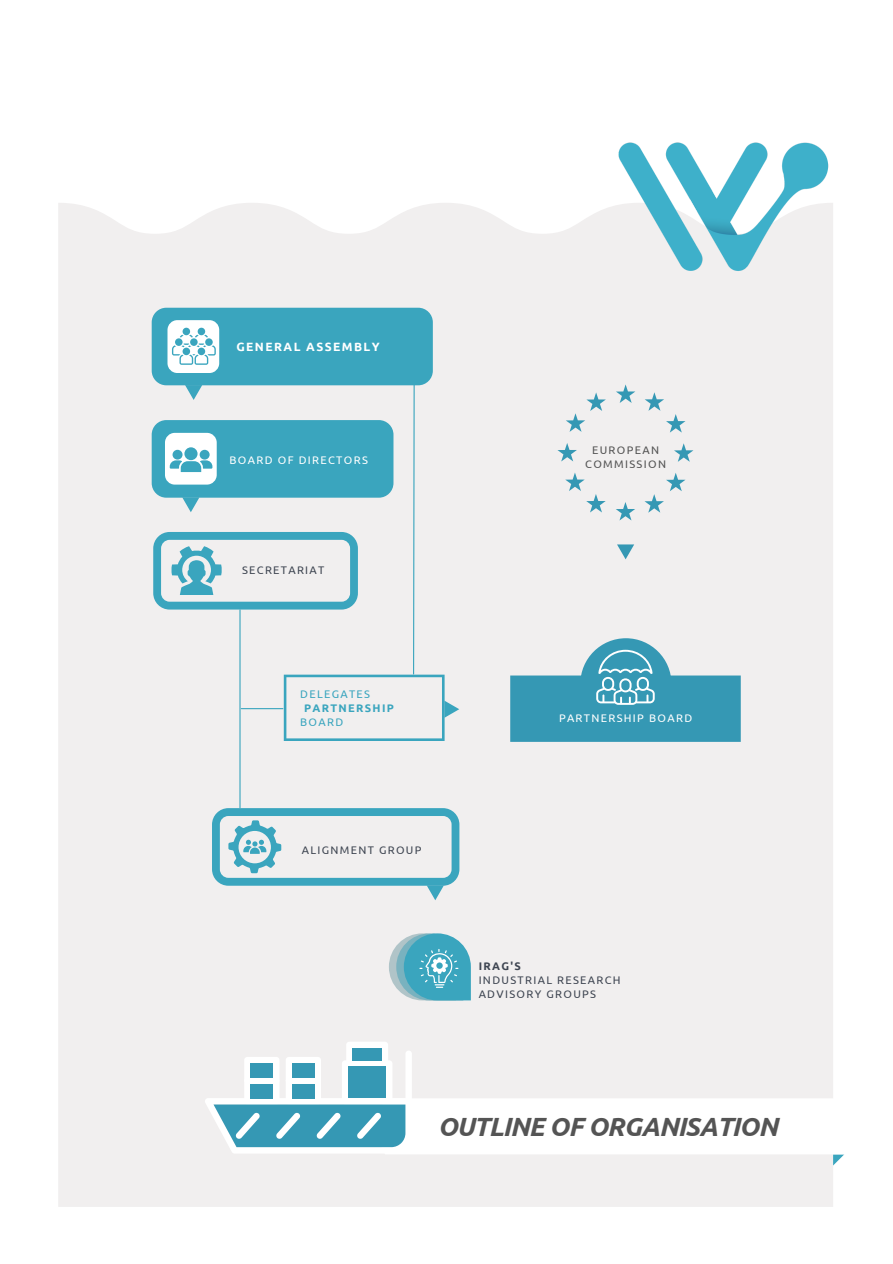
<style>
.page{position:relative;width:893px;height:1264px;background:#fff}
.page>*{position:absolute;margin:0;border:0;box-sizing:border-box;transform-origin:0 0}
.t1{font:italic 700 26.25px "Ubuntu";letter-spacing:-.03em;color:#545454}
.t2{font:700 12px "Ubuntu";letter-spacing:.12em;color:#fff}
.t3{font:10.95px/13.5px "Ubuntu";letter-spacing:.12em;color:#3f4652}
.t4{font:10.95px "Ubuntu";letter-spacing:.12em;color:#fff}
.t5{font:10.95px/13.8px "Ubuntu";letter-spacing:.12em;color:#545454;text-align:center}
.t6{font:10.95px "Ubuntu";letter-spacing:.12em;color:#3aa5be}
.t7{font:700 10.95px "Ubuntu";letter-spacing:.12em;color:#3aa5be}
.t8{font:700 10.95px "Ubuntu";color:#3f4652}
</style>
<div class="page">
<div style="left:58px;top:203px;width:775px;height:1003px;background:#f1efef"></div>
<svg style="left:389px;top:933px;width:82px;height:67px;background:#6fb8c9"></svg>
<svg style="left:444px;top:700px;width:15px;height:17px"></svg>
<div style="left:285px;top:676px;width:158px;height:63px;background:#f1efef"></div>
<hr style="left:284px;top:677px;width:2px;height:61px;background:#3aa5be">
<hr style="left:442px;top:677px;width:2px;height:61px;background:#3aa5be">
<hr style="left:286px;top:738px;width:156px;height:3px;background:#3aa5be">
<hr style="left:286px;top:674px;width:156px;height:3px;background:#3aa5be">
<hr style="left:241px;top:708px;width:42px;height:1px;background:#3aa5be">
<svg style="left:412px;top:385px;width:3px;height:290px"></svg>
<svg style="left:185px;top:385px;width:17px;height:15px"></svg>
<div style="left:152px;top:308px;width:281px;height:77px;background:#3aa5be;border-radius:15px"></div>
<div style="left:167px;top:320px;width:52px;height:53px;background:#fff;border-radius:10px"></div>
<div style="left:182px;top:328px;width:8px;height:7px;background:#3aa5be;border-radius:50%"></div>
<div style="left:198px;top:328px;width:7px;height:7px;background:#3aa5be;border-radius:50%"></div>
<div style="left:175px;top:338px;width:7px;height:8px;background:#3aa5be;border-radius:50%"></div>
<div style="left:190px;top:338px;width:8px;height:8px;background:#3aa5be;border-radius:50%"></div>
<div style="left:205px;top:338px;width:8px;height:8px;background:#3aa5be;border-radius:50%"></div>
<svg style="left:180px;top:335px;width:28px;height:2px"></svg>
<svg style="left:172px;top:343px;width:44px;height:22px"></svg>
<svg style="left:182px;top:497px;width:17px;height:15px"></svg>
<div style="left:152px;top:420px;width:241px;height:77px;background:#3aa5be;border-radius:15px"></div>
<div style="left:165px;top:433px;width:52px;height:51px;background:#fff;border-radius:10px"></div>
<div style="left:172px;top:450px;width:10px;height:9px;background:#3aa5be;border-radius:50%"></div>
<div style="left:200px;top:450px;width:10px;height:9px;background:#3aa5be;border-radius:50%"></div>
<div style="left:184px;top:447px;width:13px;height:13px;background:#3aa5be;border-radius:50%"></div>
<svg style="left:170px;top:460px;width:42px;height:12px"></svg>
<hr style="left:239px;top:610px;width:1px;height:197px;background:#3aa5be">
<svg style="left:153px;top:532px;width:205px;height:77px"></svg>
<svg style="left:205px;top:1041px;width:639px;height:124px"></svg>
<div style="left:352px;top:1048px;width:29px;height:12px;background:#3598b4"></div>
<div style="left:348px;top:1066px;width:38px;height:32px;background:#3598b4"></div>
<div style="left:292px;top:1063px;width:22px;height:14px;background:#3598b4"></div>
<div style="left:292px;top:1083px;width:22px;height:15px;background:#3598b4"></div>
<div style="left:251px;top:1083px;width:22px;height:15px;background:#3598b4"></div>
<div style="left:251px;top:1063px;width:22px;height:14px;background:#3598b4"></div>
<svg style="left:616px;top:384px;width:19px;height:19px"></svg>
<svg style="left:644px;top:392px;width:41px;height:40px"></svg>
<svg style="left:674px;top:443px;width:19px;height:19px"></svg>
<svg style="left:644px;top:472px;width:41px;height:40px"></svg>
<svg style="left:615px;top:502px;width:20px;height:18px"></svg>
<svg style="left:565px;top:472px;width:40px;height:40px"></svg>
<svg style="left:557px;top:443px;width:20px;height:18px"></svg>
<svg style="left:565px;top:392px;width:40px;height:40px"></svg>
<svg style="left:617px;top:544px;width:17px;height:15px"></svg>
<div style="left:580px;top:638px;width:91px;height:91px;background:#3598b4;border-radius:50%"></div>
<div style="left:511px;top:676px;width:228px;height:64px;background:#3598b4"></div>
<hr style="left:510px;top:678px;width:3px;height:61px;background:#3598b4">
<hr style="left:738px;top:678px;width:2px;height:61px;background:#3598b4">
<hr style="left:513px;top:739px;width:225px;height:3px;background:#3598b4">
<hr style="left:513px;top:675px;width:225px;height:3px;background:#3598b4">
<svg style="left:596px;top:649px;width:58px;height:56px"></svg>
<img style="left:611px;top:142px;width:222px;height:135px">
<svg style="left:212px;top:808px;width:247px;height:92px"></svg>
<p class="t2" style="left:236px;top:339px;width:145px">GENERAL ASSEMBLY</p>
<p class="t4" style="left:229px;top:454px;width:140px">BOARD OF DIRECTORS</p>
<p class="t3" style="left:242px;top:563px;width:84px">SECRETARIAT</p>
<p class="t6" style="left:300px;top:688px;width:71px">DELEGATES</p>
<p class="t7" style="left:304px;top:702px;width:91px">PARTNERSHIP</p>
<p class="t6" style="left:300px;top:715px;width:45px">BOARD</p>
<p class="t5" style="left:585px;top:443px;width:82px">EUROPEAN<br>COMMISSION</p>
<p class="t4" style="left:559px;top:712px;width:135px">PARTNERSHIP BOARD</p>
<p class="t3" style="left:302px;top:842px;width:121px">ALIGNMENT GROUP</p>
<p class="t8" style="left:478px;top:960px;width:44px">IRAG'S</p>
<p class="t3" style="left:478px;top:973px;width:143px">INDUSTRIAL RESEARCH<br>ADVISORY GROUPS</p>
<h1 class="t1" style="left:437px;top:1111px;width:341px">OUTLINE OF ORGANISATION</h1>
</div>
